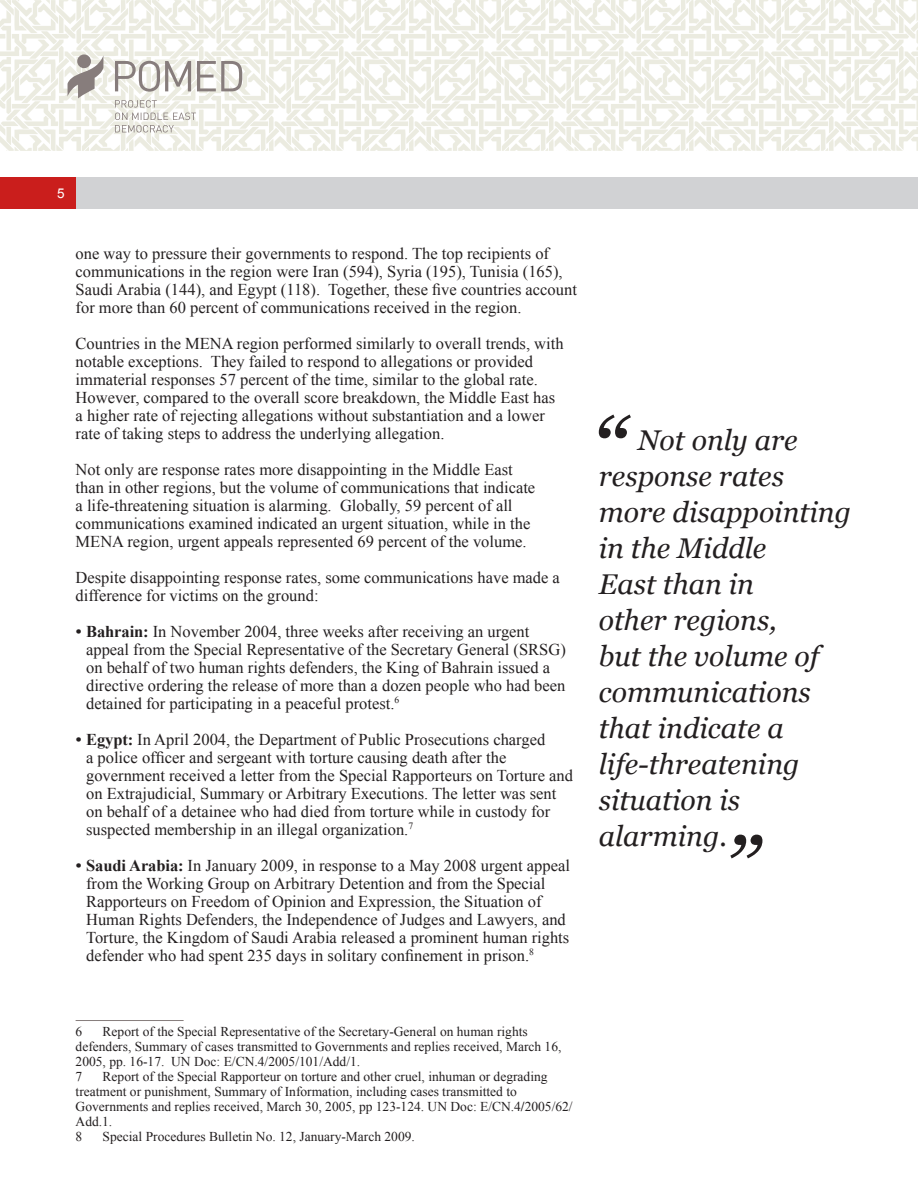
<style>
.page{position:relative;width:918px;height:1188px;background:#fff}
.page>*{position:absolute;margin:0;border:0;box-sizing:border-box;transform-origin:0 0}
.pull_quote{font:italic 28.5px/36px "Georgia";color:#231f20}
.timesRoman-11_12txt{font:16.5px/18px "Times New Roman";color:#231f20}
.Bullet{font:16.5px/18px "Times New Roman";color:#231f20}
.timesRoman-Footnote{font:13.5px/15px "Times New Roman";color:#231f20}
.t1{font:13.5px "Arial";color:#fff}
.s1{font-weight:700}
</style>
<div class="page">
<div style="left:75px;top:177px;width:843px;height:31px;background:#d1d2d4"></div>
<div style="left:0;top:177px;width:75px;height:31px;background:#ca1e1c"></div>
<svg style="left:0;top:0;width:918px;height:151px"></svg>
<hr style="left:76px;top:1020px;width:108px;height:1px;background:#877d7c">
<svg style="left:68px;top:54px;width:35px;height:44px"></svg>
<svg style="left:115px;top:61px;width:76px;height:31px"></svg>
<svg style="left:197px;top:61px;width:45px;height:30px"></svg>
<svg style="left:115px;top:100px;width:81px;height:33px"></svg>
<svg style="left:599px;top:415px;width:32px;height:23px"></svg>
<svg style="left:730px;top:835px;width:32px;height:23px"></svg>
<p class="t1" style="left:57px;top:185px;width:9px">5</p>
<p class="timesRoman-11_12txt" style="left:76px;top:244px;width:503px">one way to pressure their governments to respond. The top recipients of communications in the region were Iran (594), Syria (195), Tunisia (165), Saudi Arabia (144), and Egypt (118). Together, these five countries account for more than 60 percent of communications received in the region.</p>
<p class="timesRoman-11_12txt" style="left:76px;top:334px;width:490px">Countries in the MENA region performed similarly to overall trends, with notable exceptions. They failed to respond to allegations or provided immaterial responses 57 percent of the time, similar to the global rate.<br>However, compared to the overall score breakdown, the Middle East has a higher rate of rejecting allegations without substantiation and a lower rate of taking steps to address the underlying allegation.</p>
<p class="timesRoman-11_12txt" style="left:76px;top:460px;width:461px">Not only are response rates more disappointing in the Middle East than in other regions, but the volume of communications that indicate a life-threatening situation is alarming. Globally, 59 percent of all communications examined indicated an urgent situation, while in the MENA region, urgent appeals represented 69 percent of the volume.</p>
<p class="timesRoman-11_12txt" style="left:76px;top:568px;width:486px">Despite disappointing response rates, some communications have made a difference for victims on the ground:</p>
<p class="Bullet" style="left:86px;top:622px;width:481px;text-indent:-10px"><span class="s1">• Bahrain:</span> In November 2004, three weeks after receiving an urgent appeal from the Special Representative of the Secretary General (SRSG) on behalf of two human rights defenders, the King of Bahrain issued a directive ordering the release of more than a dozen people who had been detained for participating in a peaceful protest.<sup>6</sup></p>
<p class="Bullet" style="left:86px;top:730px;width:488px;text-indent:-10px"><span class="s1">• Egypt:</span> In April 2004, the Department of Public Prosecutions charged<br>a police officer and sergeant with torture causing death after the government received a letter from the Special Rapporteurs on Torture and on Extrajudicial, Summary or Arbitrary Executions. The letter was sent on behalf of a detainee who had died from torture while in custody for suspected membership in an illegal organization.<sup>7</sup></p>
<p class="Bullet" style="left:86px;top:856px;width:485px;text-indent:-10px"><span class="s1">• Saudi Arabia:</span> In January 2009, in response to a May 2008 urgent appeal from the Working Group on Arbitrary Detention and from the Special Rapporteurs on Freedom of Opinion and Expression, the Situation of Human Rights Defenders, the Independence of Judges and Lawyers, and Torture, the Kingdom of Saudi Arabia released a prominent human rights defender who had spent 235 days in solitary confinement in prison.<sup>8</sup></p>
<p class="pull_quote" style="left:599px;top:422px;width:254px;text-indent:39px">Not only are response rates more disappointing in the Middle<br>East than in<br>other regions,<br>but the volume of communications that indicate a life-threatening situation is alarming.</p>
<p class="timesRoman-Footnote" style="left:76px;top:1023px;width:487px;text-indent:27px">Report of the Special Representative of the Secretary-General on human rights defenders, Summary of cases transmitted to Governments and replies received, March 16,<br>2005, pp. 16-17. UN Doc: E/CN.4/2005/101/Add/1.</p>
<p class="timesRoman-Footnote" style="left:76px;top:1068px;width:8px">7</p>
<p class="timesRoman-Footnote" style="left:76px;top:1023px;width:8px">6</p>
<p class="timesRoman-Footnote" style="left:76px;top:1068px;width:499px;text-indent:27px">Report of the Special Rapporteur on torture and other cruel, inhuman or degrading treatment or punishment, Summary of Information, including cases transmitted to Governments and replies received, March 30, 2005, pp 123-124. UN Doc: E/CN.4<span class="s1">/</span>2005/62/ Add.1.</p>
<p class="timesRoman-Footnote" style="left:76px;top:1128px;width:8px">8</p>
<p class="timesRoman-Footnote" style="left:103px;top:1128px;width:314px">Special Procedures Bulletin No. 12, January-March 2009.</p>
</div>
